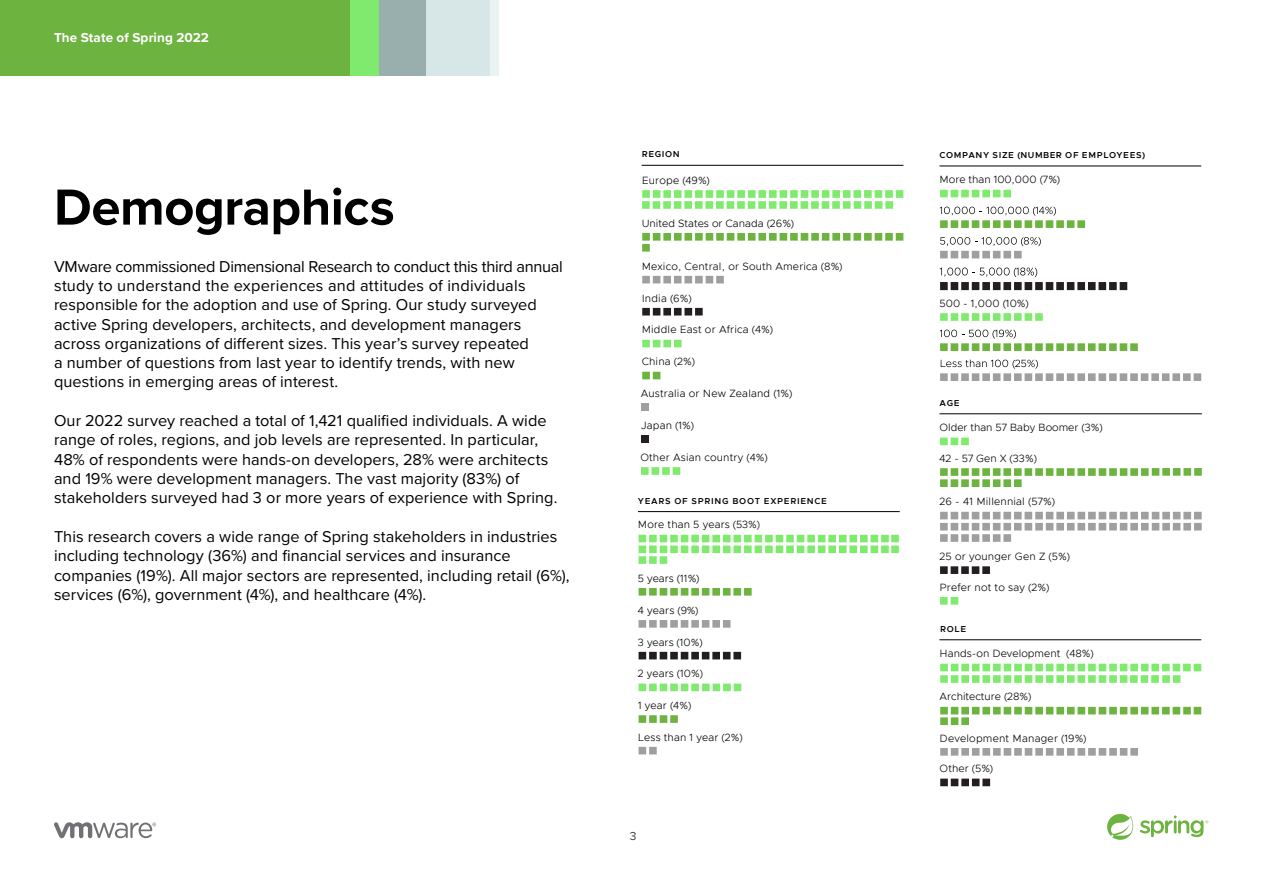
<style>
.page{position:relative;width:1263px;height:893px;background:#fff}
.page>*{position:absolute;margin:0;border:0;box-sizing:border-box;transform-origin:0 0}
.t1{font:700 52.5px "Proxima Nova";letter-spacing:-.01em;color:#000}
.t2{font:16.35px/19.4px "Proxima Nova";letter-spacing:.005em;color:#000}
.t3{font:700 13.5px "Proxima Nova";letter-spacing:.005em;color:#fff}
.t4{font:12px "Proxima Nova";color:#3f3f3f}
.t5{font:300 10.5px "Metropolis";letter-spacing:.015em;color:#010101}
.t6{font:600 8.7px "Metropolis";letter-spacing:.075em;color:#010101}
.t7{font:600 8.55px "Metropolis";letter-spacing:.08em;color:#010101}
</style>
<div class="page">
<div style="left:0;top:0;width:351px;height:75px;background:#6db33f"></div>
<div style="left:351px;top:0;width:29px;height:75px;background:#80ea6e"></div>
<div style="left:379px;top:0;width:47px;height:75px;background:#98afae"></div>
<div style="left:426px;top:0;width:65px;height:75px;background:#d7e7e7"></div>
<div style="left:491px;top:0;width:8px;height:75px;background:#ebf2f2"></div>
<svg style="left:1107px;top:814px;width:27px;height:26px"></svg>
<svg style="left:1140px;top:815px;width:68px;height:22px"></svg>
<svg style="left:54px;top:822px;width:102px;height:16px"></svg>
<svg style="left:940px;top:268px;width:187px;height:22px"></svg>
<svg style="left:940px;top:207px;width:145px;height:21px"></svg>
<svg style="left:940px;top:313px;width:103px;height:8px"></svg>
<hr style="left:939px;top:166px;width:262px;height:1px;background:#010101">
<svg style="left:940px;top:190px;width:71px;height:7px"></svg>
<svg style="left:940px;top:237px;width:101px;height:21px"></svg>
<svg style="left:940px;top:330px;width:198px;height:21px"></svg>
<svg style="left:940px;top:360px;width:261px;height:21px"></svg>
<svg style="left:638px;top:535px;width:261px;height:29px"></svg>
<hr style="left:638px;top:511px;width:262px;height:1px;background:#010101">
<svg style="left:638px;top:652px;width:103px;height:7px"></svg>
<svg style="left:638px;top:588px;width:114px;height:8px"></svg>
<svg style="left:639px;top:715px;width:39px;height:8px"></svg>
<svg style="left:638px;top:620px;width:92px;height:8px"></svg>
<svg style="left:638px;top:684px;width:103px;height:7px"></svg>
<svg style="left:638px;top:747px;width:19px;height:7px"></svg>
<hr style="left:939px;top:639px;width:262px;height:1px;background:#010101">
<svg style="left:940px;top:779px;width:50px;height:7px"></svg>
<svg style="left:940px;top:664px;width:261px;height:19px"></svg>
<svg style="left:940px;top:748px;width:198px;height:8px"></svg>
<svg style="left:940px;top:707px;width:261px;height:18px"></svg>
<svg style="left:642px;top:233px;width:261px;height:19px"></svg>
<hr style="left:642px;top:165px;width:261px;height:1px;background:#010101">
<svg style="left:642px;top:276px;width:82px;height:7px"></svg>
<svg style="left:642px;top:308px;width:61px;height:8px"></svg>
<svg style="left:642px;top:340px;width:39px;height:7px"></svg>
<svg style="left:641px;top:467px;width:39px;height:8px"></svg>
<svg style="left:642px;top:372px;width:18px;height:7px"></svg>
<svg style="left:642px;top:190px;width:261px;height:19px"></svg>
<div style="left:641px;top:404px;width:8px;height:7px;background:#9f9f9f"></div>
<div style="left:642px;top:435px;width:7px;height:8px;background:#231f20"></div>
<hr style="left:939px;top:413px;width:263px;height:1px;background:#010101">
<svg style="left:940px;top:468px;width:262px;height:19px"></svg>
<svg style="left:940px;top:438px;width:29px;height:7px"></svg>
<svg style="left:940px;top:512px;width:262px;height:30px"></svg>
<svg style="left:940px;top:566px;width:50px;height:8px"></svg>
<svg style="left:940px;top:597px;width:18px;height:8px"></svg>
<p class="t3" style="left:54px;top:28px;width:157px">The State of Spring 2022</p>
<h1 class="t1" style="left:54px;top:168px;width:342px">Demographics</h1>
<p class="t2" style="left:54px;top:256px;width:510px">VMware commissioned Dimensional Research to conduct this third annual study to understand the experiences and attitudes of individuals responsible for the adoption and use of Spring. Our study surveyed active Spring developers, architects, and development managers across organizations of different sizes. This year’s survey repeated<br>a number of questions from last year to identify trends, with new questions in emerging areas of interest.</p>
<p class="t2" style="left:54px;top:410px;width:505px">Our 2022 survey reached a total of 1,421 qualified individuals. A wide range of roles, regions, and job levels are represented. In particular, 48% of respondents were hands-on developers, 28% were architects and 19% were development managers. The vast majority (83%) of stakeholders surveyed had 3 or more years of experience with Spring.</p>
<p class="t2" style="left:54px;top:526px;width:517px">This research covers a wide range of Spring stakeholders in industries including technology (36%) and financial services and insurance companies (19%). All major sectors are represented, including retail (6%), services (6%), government (4%), and healthcare (4%).</p>
<p class="t6" style="left:642px;top:149px;width:40px">REGION</p>
<p class="t5" style="left:642px;top:174px;width:70px">Europe (49%)</p>
<p class="t5" style="left:642px;top:217px;width:154px">United States or Canada (26%)</p>
<p class="t5" style="left:642px;top:259px;width:202px">Mexico, Central, or South America (8%)</p>
<p class="t5" style="left:642px;top:291px;width:52px">India (6%)</p>
<p class="t5" style="left:642px;top:323px;width:133px">Middle East or Africa (4%)</p>
<p class="t5" style="left:642px;top:355px;width:55px">China (2%)</p>
<p class="t5" style="left:641px;top:387px;width:153px">Australia or New Zealand (1%)</p>
<p class="t5" style="left:641px;top:419px;width:55px">Japan (1%)</p>
<p class="t5" style="left:640px;top:451px;width:129px">Other Asian country (4%)</p>
<p class="t7" style="left:638px;top:495px;width:191px">YEARS OF SPRING BOOT EXPERIENCE</p>
<p class="t5" style="left:638px;top:518px;width:124px">More than 5 years (53%)</p>
<p class="t5" style="left:638px;top:571px;width:63px">5 years (11%)</p>
<p class="t5" style="left:638px;top:604px;width:62px">4 years (9%)</p>
<p class="t5" style="left:638px;top:635px;width:66px">3 years (10%)</p>
<p class="t5" style="left:638px;top:667px;width:67px">2 years (10%)</p>
<p class="t5" style="left:638px;top:699px;width:55px">1 year (4%)</p>
<p class="t5" style="left:638px;top:730px;width:106px">Less than 1 year (2%)</p>
<p class="t4" style="left:630px;top:827px;width:8px">3</p>
<p class="t6" style="left:939px;top:150px;width:207px">COMPANY SIZE (NUMBER OF EMPLOYEES)</p>
<p class="t5" style="left:939px;top:173px;width:122px">More than 100,000 (7%)</p>
<p class="t5" style="left:939px;top:297px;width:91px">500 - 1,000 (10%)</p>
<p class="t6" style="left:939px;top:397px;width:22px">AGE</p>
<p class="t5" style="left:939px;top:421px;width:165px">Older than 57 Baby Boomer (3%)</p>
<p class="t5" style="left:939px;top:452px;width:99px">42 - 57 Gen X (33%)</p>
<p class="t5" style="left:939px;top:495px;width:117px">26 - 41 Millennial (57%)</p>
<p class="t5" style="left:939px;top:550px;width:132px">25 or younger Gen Z (5%)</p>
<p class="t5" style="left:939px;top:581px;width:111px">Prefer not to say (2%)</p>
<p class="t6" style="left:940px;top:623px;width:28px">ROLE</p>
<p class="t5" style="left:940px;top:647px;width:156px">Hands-on Development (48%)</p>
<p class="t5" style="left:940px;top:690px;width:93px">Architecture (28%)</p>
<p class="t5" style="left:940px;top:732px;width:148px">Development Manager (19%)</p>
<p class="t5" style="left:940px;top:762px;width:55px">Other (5%)</p>
</div>
